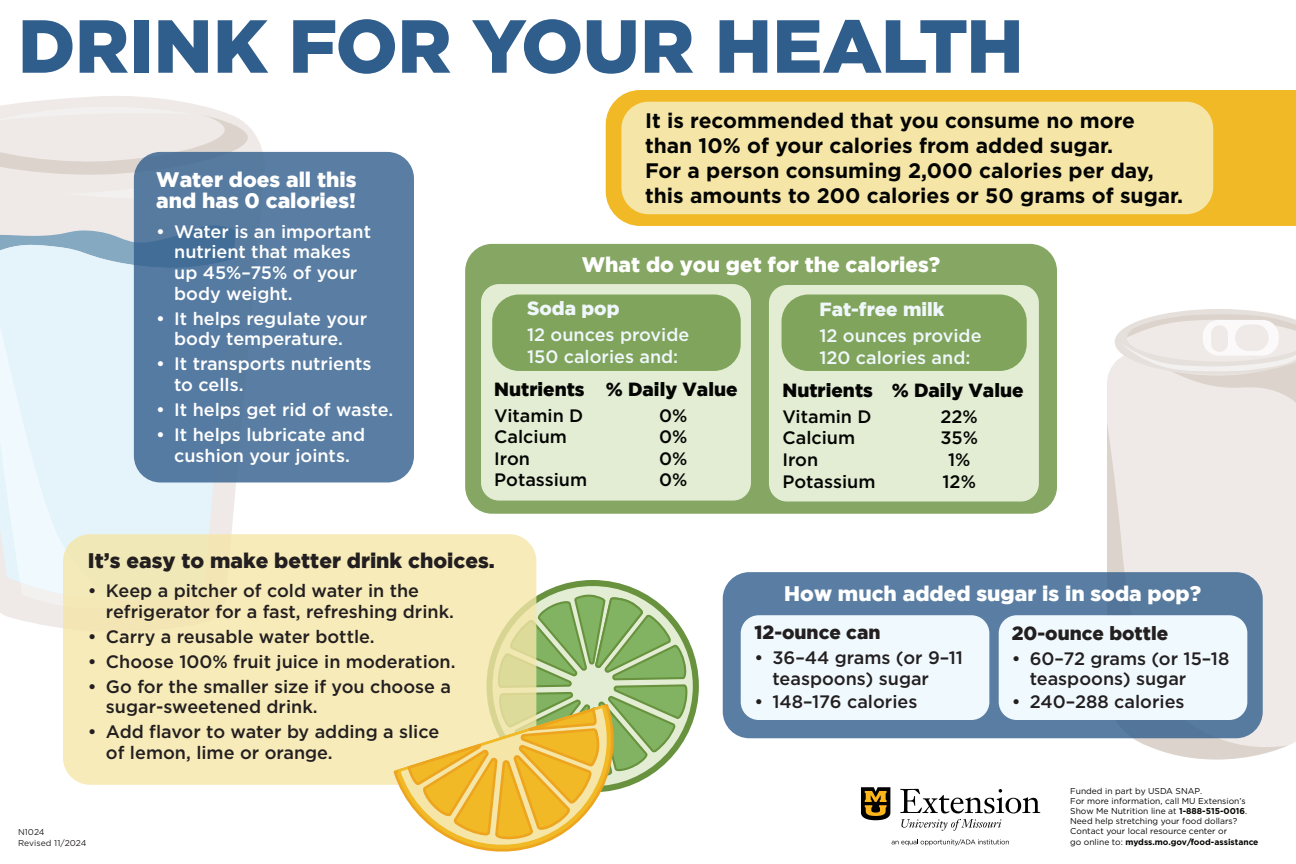
<style>
.page{position:relative;width:1296px;height:864px;background:#fff}
.page>*{position:absolute;margin:0;border:0;box-sizing:border-box;transform-origin:0 0}
.t1{font:900 75px "Gotham";letter-spacing:-.005em;color:#2f5e8d}
.t2{font:700 21px/25.2px "Gotham";color:#040503}
.t3{font:900 21px/21.2px "Gotham";color:#fff}
.t4{font:900 21px "Gotham";color:#231f20}
.t5{font:900 19px "Gotham";color:#040503}
.t6{font:900 19px "Gotham";color:#231f20}
.t7{font:900 19px "Gotham";color:#f0f7fc}
.t8{font:500 18px/20.5px "Gotham";color:#231f20}
.t9{font:500 18px/20.6px "Gotham";color:#fff}
.t10{font:500 18px/21.6px "Gotham";color:#040503}
.t11{font:500 18px/21.6px "Gotham";color:#f0f7fc}
.t12{font:8.5px/10.2px "Gotham";color:#040503}
.t13{font:8.5px/10.5px "Gotham";letter-spacing:.01em;color:#231f20}
.s1{font-weight:700}
</style>
<div class="page">
<div style="left:1107px;top:363px;width:189px;height:382px;background:#efeae7"></div>
<svg style="left:1107px;top:422px;width:182px;height:338px;fill:#efeae7"></svg>
<svg style="left:1115px;top:309px;width:181px;height:203px"></svg>
<div style="left:723px;top:572px;width:540px;height:166px;background:#5a7ea3;border-radius:27px"></div>
<div style="left:741px;top:615px;width:248px;height:105px;background:#f0f9fd;border-radius:18px"></div>
<svg style="left:0;top:96px;width:266px;height:532px;fill:#efeae7"></svg>
<svg style="left:0;top:225px;width:236px;height:384px"></svg>
<svg style="left:0;top:101px;width:255px;height:98px"></svg>
<div style="left:63px;top:534px;width:473px;height:251px;background:#f7ebb9;border-radius:27px"></div>
<div style="left:134px;top:152px;width:280px;height:330px;background:#5a7ea3;border-radius:27px"></div>
<div style="left:606px;top:90px;width:690px;height:136px;background:#f2b927"></div>
<div style="left:621px;top:102px;width:592px;height:112px;background:#f5e6a8;border-radius:27px"></div>
<div style="left:465px;top:244px;width:592px;height:270px;background:#86a763;border-radius:27px"></div>
<div style="left:481px;top:284px;width:270px;height:217px;background:#e2edd3;border-radius:18px"></div>
<div style="left:769px;top:285px;width:270px;height:216px;background:#e2edd3;border-radius:18px"></div>
<div style="left:492px;top:294px;width:249px;height:77px;background:#80a45b;border-radius:27px"></div>
<div style="left:782px;top:294px;width:245px;height:77px;background:#80a45b;border-radius:27px"></div>
<div style="left:999px;top:615px;width:248px;height:105px;background:#f0f9fd;border-radius:18px"></div>
<svg style="left:392px;top:579px;width:307px;height:273px"></svg>
<svg style="left:861px;top:787px;width:30px;height:34px"></svg>
<svg style="left:900px;top:789px;width:140px;height:24px"></svg>
<svg style="left:901px;top:819px;width:100px;height:12px"></svg>
<svg style="left:892px;top:839px;width:117px;height:6px"></svg>
<h1 class="t1" style="left:18px;top:3px;width:1007px">DRINK FOR YOUR HEALTH</h1>
<p class="t2" style="left:645px;top:107px;width:540px">It is recommended that you consume no more than 10% of your calories from added sugar.<br>For a person consuming 2,000 calories per day, this amounts to 200 calories or 50 grams of sugar.</p>
<p class="t3" style="left:156px;top:168px;width:202px">Water does all this and has 0 calories!</p>
<p class="t9" style="left:174px;top:221px;width:198px;text-indent:-18px">• Water is an important nutrient that makes up 45%–75% of your body weight.</p>
<p class="t9" style="left:156px;top:308px;width:212px;text-align:center">• It helps regulate your body temperature.</p>
<p class="t9" style="left:174px;top:353px;width:199px;text-indent:-18px">• It transports nutrients to cells.</p>
<p class="t9" style="left:156px;top:399px;width:239px">• It helps get rid of waste.</p>
<p class="t9" style="left:156px;top:424px;width:210px;text-align:center">• It helps lubricate and cushion your joints.</p>
<p class="t3" style="left:582px;top:253px;width:360px">What do you get for the calories?</p>
<p class="t7" style="left:527px;top:297px;width:94px">Soda pop</p>
<p class="t11" style="left:527px;top:323px;width:164px">12 ounces provide<br>150 calories and:</p>
<p class="t7" style="left:819px;top:299px;width:127px">Fat-free milk</p>
<p class="t11" style="left:819px;top:325px;width:164px">12 ounces provide<br>120 calories and:</p>
<p class="t5" style="left:494px;top:378px;width:92px">Nutrients</p>
<p class="t10" style="left:494px;top:404px;width:94px">Vitamin D<br>Calcium<br>Iron<br>Potassium</p>
<p class="t5" style="left:606px;top:378px;width:133px">% Daily Value</p>
<p class="t10" style="left:659px;top:404px;width:30px;text-align:justify">0% 0% 0% 0%</p>
<p class="t5" style="left:782px;top:379px;width:92px">Nutrients</p>
<p class="t10" style="left:782px;top:405px;width:94px">Vitamin D<br>Calcium<br>Iron<br>Potassium</p>
<p class="t5" style="left:892px;top:379px;width:133px">% Daily Value</p>
<p class="t10" style="left:940px;top:405px;width:39px;text-align:center">22%<br>35%<br>1%<br>12%</p>
<p class="t4" style="left:88px;top:548px;width:408px">It’s easy to make better drink choices.</p>
<p class="t8" style="left:106px;top:580px;width:349px;text-indent:-18px">• Keep a pitcher of cold water in the refrigerator for a fast, refreshing drink.</p>
<p class="t8" style="left:88px;top:626px;width:288px">• Carry a reusable water bottle.</p>
<p class="t8" style="left:88px;top:651px;width:369px">• Choose 100% fruit juice in moderation.</p>
<p class="t8" style="left:106px;top:676px;width:347px;text-indent:-18px">• Go for the smaller size if you choose a sugar-sweetened drink.</p>
<p class="t8" style="left:106px;top:721px;width:335px;text-indent:-18px">• Add flavor to water by adding a slice of lemon, lime or orange.</p>
<p class="t13" style="left:18px;top:827px;width:70px">N1024<br>Revised 11/2024</p>
<p class="t3" style="left:784px;top:583px;width:418px">How much added sugar is in soda pop?</p>
<p class="t6" style="left:754px;top:622px;width:127px">12-ounce can</p>
<p class="t8" style="left:772px;top:647px;width:192px;text-indent:-18px">• 36–44 grams (or 9–11 teaspoons) sugar</p>
<p class="t8" style="left:754px;top:691px;width:164px">• 148–176 calories</p>
<p class="t6" style="left:1012px;top:622px;width:158px">20-ounce bottle</p>
<p class="t8" style="left:1030px;top:648px;width:201px;text-indent:-18px">• 60–72 grams (or 15–18 teaspoons) sugar</p>
<p class="t8" style="left:1012px;top:691px;width:174px">• 240–288 calories</p>
<p class="t12" style="left:1070px;top:785px;width:190px">Funded in part by USDA SNAP.<br>For more information, call MU Extension’s Show Me Nutrition line at <span class="s1">1-888-515-0016</span>.<br>Need help stretching your food dollars?<br>Contact your local resource center or<br>go online to: <span class="s1">mydss.mo.gov/food-assistance</span></p>
</div>
